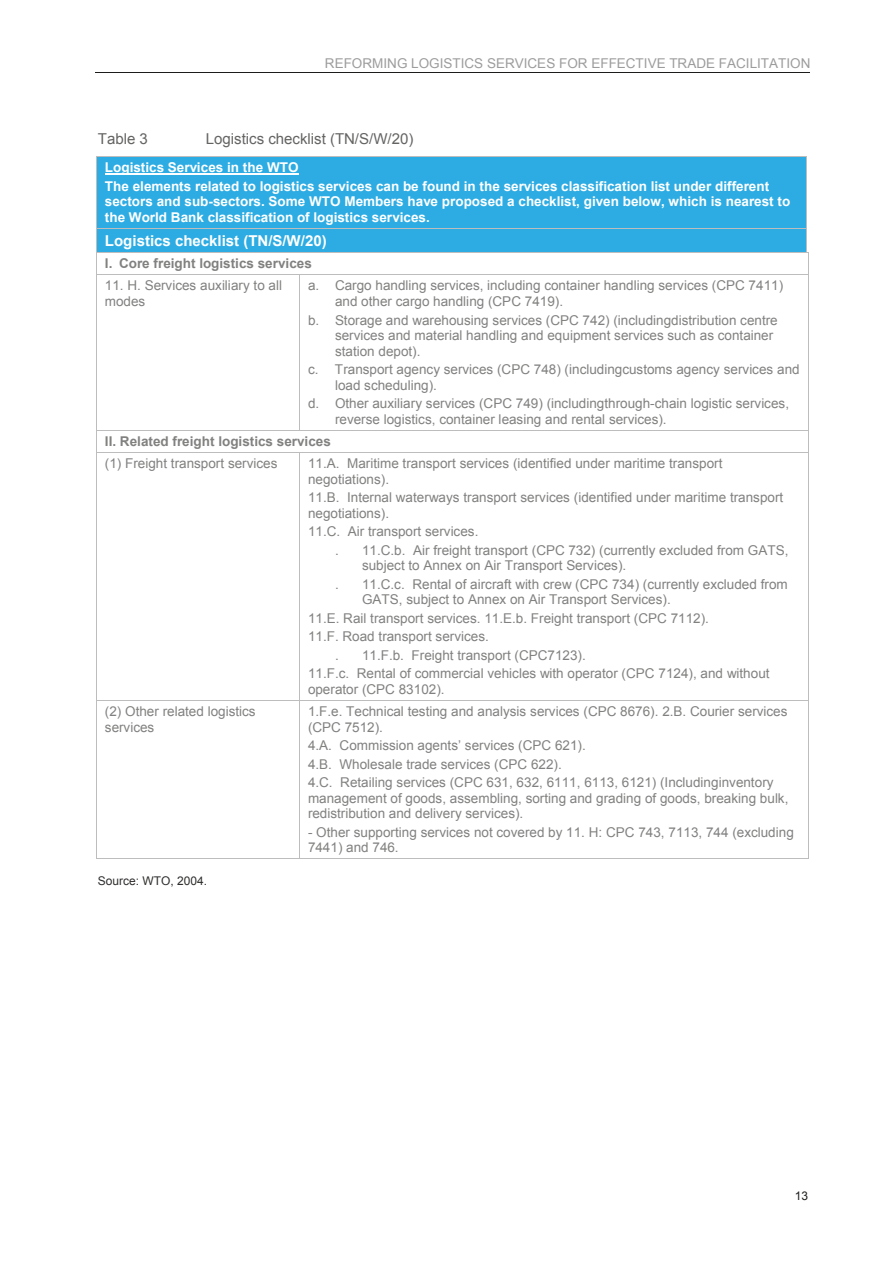
<style>
.page{position:relative;width:893px;height:1263px;background:#fff}
.page>*{position:absolute;margin:0;border:0;box-sizing:border-box;transform-origin:0 0}
.t1{font:15px "Arial";color:#646463}
.t2{font:700 15px "Arial";color:#fff}
.t3{font:13.5px/15.6px "Arial";color:#818180}
.t4{font:700 13.5px/18.6px "Arial";color:#fff}
.t5{font:700 13.5px "Arial";color:#818180}
.t6{font:13.5px "Arial";color:#9d9c9c}
.t7{font:12px "Arial";color:#2e2d2c}
.t8{font:12px "Arial";color:#1d1d1b}
</style>
<div class="page">
<hr style="left:96px;top:72px;width:714px;height:1px;background:#1d1d1b">
<div style="left:97px;top:157px;width:709px;height:71px;background:#2dace3"></div>
<hr style="left:105px;top:174px;width:193px;height:1px;background:#fff">
<hr style="left:96px;top:156px;width:711px;height:1px;background:#bdbdbd">
<hr style="left:96px;top:157px;width:1px;height:71px;background:#bdbdbd">
<hr style="left:806px;top:157px;width:1px;height:71px;background:#bdbdbd">
<div style="left:97px;top:229px;width:709px;height:23px;background:#2dace3"></div>
<hr style="left:96px;top:228px;width:711px;height:1px;background:#bdbdbd">
<hr style="left:96px;top:252px;width:713px;height:1px;background:#bdbdbd">
<svg style="left:96px;top:229px;width:1px;height:45px"></svg>
<svg style="left:806px;top:229px;width:3px;height:45px"></svg>
<hr style="left:96px;top:274px;width:713px;height:1px;background:#bdbdbd">
<hr style="left:96px;top:275px;width:1px;height:155px;background:#bdbdbd">
<hr style="left:300px;top:275px;width:1px;height:155px;background:#bdbdbd">
<hr style="left:808px;top:275px;width:1px;height:155px;background:#bdbdbd">
<hr style="left:96px;top:430px;width:713px;height:1px;background:#bdbdbd">
<svg style="left:96px;top:431px;width:1px;height:21px"></svg>
<svg style="left:808px;top:431px;width:1px;height:21px"></svg>
<hr style="left:96px;top:452px;width:713px;height:1px;background:#bdbdbd">
<hr style="left:96px;top:453px;width:1px;height:247px;background:#bdbdbd">
<hr style="left:300px;top:453px;width:1px;height:247px;background:#bdbdbd">
<hr style="left:808px;top:453px;width:1px;height:247px;background:#bdbdbd">
<hr style="left:96px;top:700px;width:713px;height:1px;background:#bdbdbd">
<hr style="left:96px;top:701px;width:1px;height:158px;background:#bdbdbd">
<hr style="left:96px;top:858px;width:204px;height:1px;background:#bdbdbd">
<hr style="left:300px;top:701px;width:1px;height:158px;background:#bdbdbd">
<hr style="left:300px;top:858px;width:508px;height:1px;background:#bdbdbd">
<hr style="left:808px;top:701px;width:1px;height:158px;background:#bdbdbd">
<p class="t6" style="left:325px;top:56px;width:487px">REFORMING LOGISTICS SERVICES FOR EFFECTIVE TRADE FACILITATION</p>
<p class="t1" style="left:98px;top:130px;width:52px">Table 3</p>
<p class="t1" style="left:206px;top:130px;width:209px">Logistics checklist (TN/S/W/20)</p>
<p class="t4" style="left:105px;top:158px;width:666px">Logistics Services in the WTO<br>The elements related to logistics services can be found in the services classification list under different</p>
<p class="t4" style="left:105px;top:194px;width:687px;line-height:15.6px">sectors and sub-sectors. Some WTO Members have proposed a checklist, given below, which is nearest to the World Bank classification of logistics services.</p>
<p class="t2" style="left:105px;top:232px;width:223px">Logistics checklist (TN/S/W/20)</p>
<p class="t5" style="left:105px;top:256px;width:208px">I. Core freight logistics services</p>
<p class="t3" style="left:105px;top:278px;width:179px">11. H. Services auxiliary to all modes</p>
<p class="t3" style="left:335px;top:278px;width:450px;text-indent:-27px">a. Cargo handling services, including container handling services (CPC 7411) and other cargo handling (CPC 7419).</p>
<p class="t3" style="left:335px;top:312px;width:444px;text-indent:-27px">b. Storage and warehousing services (CPC 742) (includingdistribution centre services and material handling and equipment services such as container station depot).</p>
<p class="t3" style="left:335px;top:362px;width:466px;text-indent:-27px">c. Transport agency services (CPC 748) (includingcustoms agency services and load scheduling).</p>
<p class="t3" style="left:335px;top:396px;width:456px;text-indent:-27px">d. Other auxiliary services (CPC 749) (includingthrough-chain logistic services, reverse logistics, container leasing and rental services).</p>
<p class="t5" style="left:105px;top:434px;width:227px">II. Related freight logistics services</p>
<p class="t3" style="left:105px;top:456px;width:174px">(1) Freight transport services</p>
<p class="t3" style="left:308px;top:456px;width:416px">11.A. Maritime transport services (identified under maritime transport negotiations).</p>
<p class="t3" style="left:308px;top:490px;width:477px">11.B. Internal waterways transport services (identified under maritime transport negotiations).</p>
<p class="t3" style="left:335px;top:522px;width:145px;line-height:18.6px;text-indent:-27px">11.C. Air transport services. .</p>
<p class="t3" style="left:362px;top:542px;width:428px">11.C.b. Air freight transport (CPC 732) (currently excluded from GATS, subject to Annex on Air Transport Services).</p>
<p class="t3" style="left:335px;top:576px;width:5px">.</p>
<p class="t3" style="left:362px;top:576px;width:427px">11.C.c. Rental of aircraft with crew (CPC 734) (currently excluded from<br>GATS, subject to Annex on Air Transport Services).</p>
<p class="t3" style="left:308px;top:610px;width:402px">11.E. Rail transport services. 11.E.b. Freight transport (CPC 7112).</p>
<p class="t3" style="left:308px;top:629px;width:182px">11.F. Road transport services.</p>
<p class="t3" style="left:335px;top:647px;width:5px">.</p>
<p class="t3" style="left:308px;top:646px;width:463px;line-height:18.6px;text-indent:54px">11.F.b. Freight transport (CPC7123).<br>11.F.c. Rental of commercial vehicles with operator (CPC 7124), and without</p>
<p class="t3" style="left:308px;top:681px;width:138px">operator (CPC 83102).</p>
<p class="t3" style="left:105px;top:704px;width:152px">(2) Other related logistics services</p>
<p class="t3" style="left:308px;top:704px;width:481px">1.F.e. Technical testing and analysis services (CPC 8676). 2.B. Courier services (CPC 7512).</p>
<p class="t3" style="left:308px;top:736px;width:467px;line-height:18.5px">4.A. Commission agents’ services (CPC 621).<br>4.B. Wholesale trade services (CPC 622).<br>4.C. Retailing services (CPC 631, 632, 6111, 6113, 6121) (Includinginventory</p>
<p class="t3" style="left:308px;top:790px;width:482px">management of goods, assembling, sorting and grading of goods, breaking bulk, redistribution and delivery services).</p>
<p class="t3" style="left:308px;top:824px;width:487px">- Other supporting services not covered by 11. H: CPC 743, 7113, 744 (excluding<br>7441) and 746.</p>
<p class="t7" style="left:98px;top:875px;width:111px">Source: WTO, 2004.</p>
<p class="t8" style="left:795px;top:1189px;width:15px">13</p>
</div>
